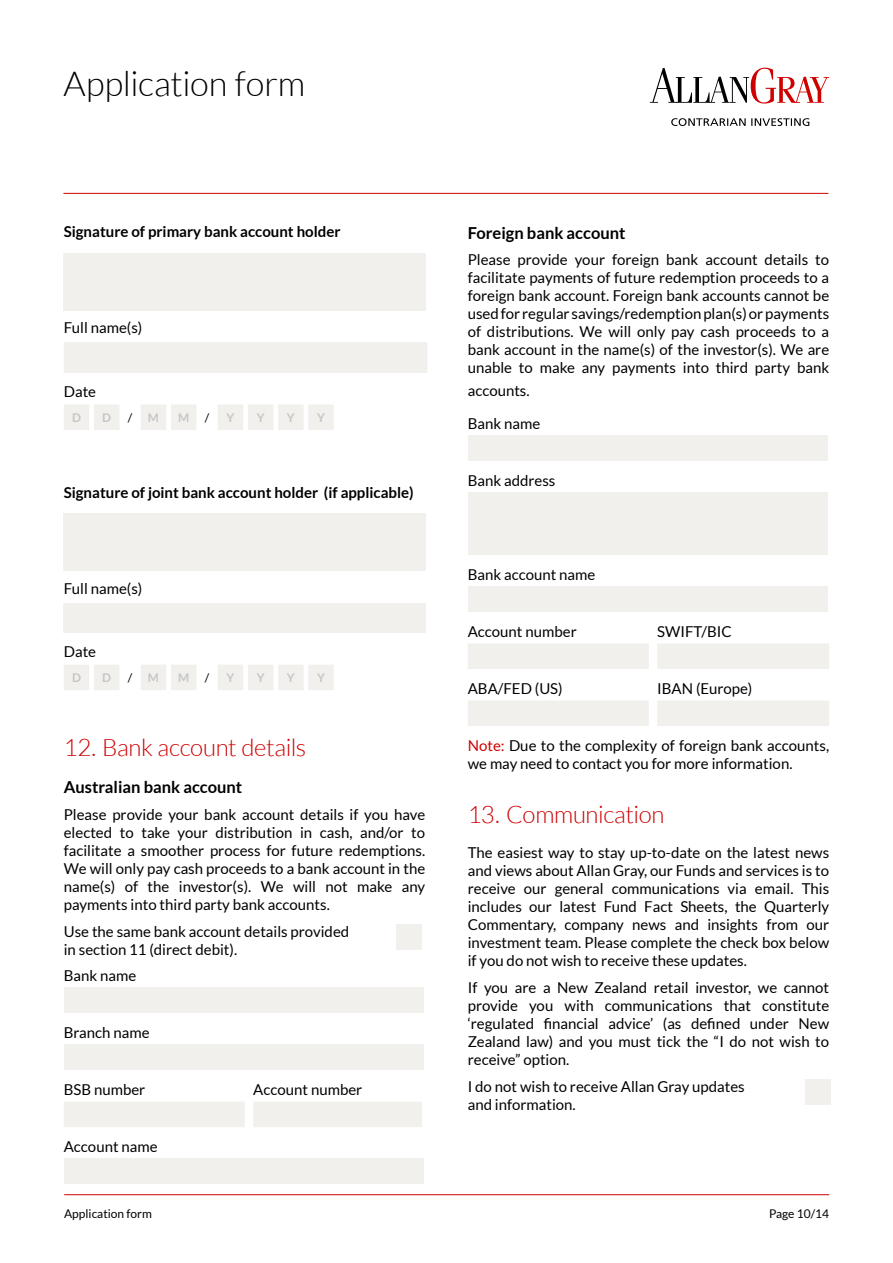
<style>
.page{position:relative;width:893px;height:1263px;background:#fff}
.page>*{position:absolute;margin:0;border:0;box-sizing:border-box;transform-origin:0 0}
.t1{font:300 34.5px "Lato";letter-spacing:-.005em;color:#000}
.t2{font:300 24px "Lato";letter-spacing:-.015em;color:#cf0000}
.t3{font:700 16.5px "Lato";color:#000}
.t4{font:15px/18px "Lato";color:#000;text-align:justify}
.t5{font:700 15px "Lato";color:#000}
.t6{font:12px "Lato";color:#000}
.t7{font:700 12px "Lato";color:#c5c6c6}
.s1{color:#cf0000}
</style>
<div class="page">
<hr style="left:64px;top:1194px;width:765px;height:1px;background:#cf0000">
<hr style="left:63px;top:193px;width:765px;height:1px;background:#cf0000">
<svg style="left:671px;top:118px;width:138px;height:8px"></svg>
<svg style="left:650px;top:68px;width:179px;height:36px"></svg>
<div style="left:64px;top:254px;width:362px;height:57px;background:#f1f0ed"></div>
<div style="left:64px;top:342px;width:363px;height:31px;background:#f1f0ed"></div>
<svg style="left:64px;top:405px;width:270px;height:25px"></svg>
<div style="left:64px;top:514px;width:362px;height:57px;background:#f1f0ed"></div>
<div style="left:64px;top:604px;width:362px;height:29px;background:#f1f0ed"></div>
<svg style="left:64px;top:665px;width:270px;height:25px"></svg>
<div style="left:396px;top:924px;width:26px;height:26px;background:#f1f0ed"></div>
<div style="left:64px;top:987px;width:360px;height:26px;background:#f1f0ed"></div>
<div style="left:64px;top:1044px;width:360px;height:26px;background:#f1f0ed"></div>
<div style="left:64px;top:1102px;width:358px;height:25px;background:#f1f0ed"></div>
<div style="left:64px;top:1159px;width:360px;height:25px;background:#f1f0ed"></div>
<div style="left:468px;top:436px;width:360px;height:25px;background:#f1f0ed"></div>
<div style="left:468px;top:493px;width:360px;height:62px;background:#f1f0ed"></div>
<div style="left:468px;top:586px;width:360px;height:26px;background:#f1f0ed"></div>
<div style="left:468px;top:644px;width:361px;height:25px;background:#f1f0ed"></div>
<div style="left:468px;top:701px;width:361px;height:25px;background:#f1f0ed"></div>
<div style="left:805px;top:1079px;width:25px;height:25px;background:#f1f0ed"></div>
<h1 class="t1" style="left:63px;top:65px;width:243px">Application form</h1>
<p class="t5" style="left:64px;top:223px;width:278px">Signature of primary bank account holder</p>
<p class="t4" style="left:64px;top:319px;width:80px">Full name(s)</p>
<p class="t4" style="left:64px;top:383px;width:34px">Date</p>
<p class="t7" style="left:72px;top:411px;width:10px">D</p>
<p class="t7" style="left:102px;top:411px;width:10px">D</p>
<p class="t6" style="left:128px;top:411px;width:6px">/</p>
<p class="t7" style="left:148px;top:411px;width:13px">M</p>
<p class="t7" style="left:178px;top:411px;width:13px">M</p>
<p class="t6" style="left:205px;top:411px;width:6px">/</p>
<p class="t7" style="left:227px;top:411px;width:9px">Y</p>
<p class="t7" style="left:257px;top:411px;width:9px">Y</p>
<p class="t7" style="left:287px;top:411px;width:9px">Y</p>
<p class="t7" style="left:317px;top:411px;width:9px">Y</p>
<p class="t5" style="left:64px;top:483px;width:351px">Signature of joint bank account holder (if applicable)</p>
<p class="t4" style="left:64px;top:579px;width:80px">Full name(s)</p>
<p class="t4" style="left:64px;top:643px;width:34px">Date</p>
<p class="t7" style="left:72px;top:671px;width:10px">D</p>
<p class="t7" style="left:102px;top:671px;width:10px">D</p>
<p class="t6" style="left:128px;top:671px;width:6px">/</p>
<p class="t7" style="left:148px;top:671px;width:13px">M</p>
<p class="t7" style="left:178px;top:671px;width:13px">M</p>
<p class="t6" style="left:205px;top:671px;width:6px">/</p>
<p class="t7" style="left:227px;top:671px;width:9px">Y</p>
<p class="t7" style="left:257px;top:671px;width:9px">Y</p>
<p class="t7" style="left:287px;top:671px;width:9px">Y</p>
<p class="t7" style="left:317px;top:671px;width:9px">Y</p>
<h2 class="t2" style="left:64px;top:735px;width:244px">12. Bank account details</h2>
<p class="t3" style="left:64px;top:778px;width:180px">Australian bank account</p>
<p class="t4" style="left:64px;top:805px;width:363px">Please provide your bank account details if you have elected to take your distribution in cash, and/or to facilitate a smoother process for future redemptions.<br>We will only pay cash proceeds to a bank account in the name(s) of the investor(s). We will not make any payments into third party bank accounts.</p>
<p class="t4" style="left:64px;top:922px;width:287px">Use the same bank account details provided in section 11 (direct debit).</p>
<p class="t4" style="left:64px;top:966px;width:74px">Bank name</p>
<p class="t4" style="left:64px;top:1023px;width:87px">Branch name</p>
<p class="t4" style="left:64px;top:1080px;width:83px">BSB number</p>
<p class="t4" style="left:253px;top:1080px;width:111px">Account number</p>
<p class="t4" style="left:64px;top:1137px;width:95px">Account name</p>
<p class="t3" style="left:468px;top:223px;width:159px">Foreign bank account</p>
<p class="t4" style="left:468px;top:251px;width:363px">Please provide your foreign bank account details to facilitate payments of future redemption proceeds to a foreign bank account. Foreign bank accounts cannot be used for regular savings/redemption plan(s) or payments of distributions. We will only pay cash proceeds to a bank account in the name(s) of the investor(s). We are unable to make any payments into third party bank</p>
<p class="t4" style="left:468px;top:381px;width:63px">accounts.</p>
<p class="t4" style="left:468px;top:414px;width:74px">Bank name</p>
<p class="t4" style="left:468px;top:471px;width:89px">Bank address</p>
<p class="t4" style="left:468px;top:565px;width:129px">Bank account name</p>
<p class="t4" style="left:468px;top:622px;width:111px">Account number</p>
<p class="t4" style="left:657px;top:622px;width:76px">SWIFT/BIC</p>
<p class="t4" style="left:468px;top:679px;width:96px">ABA/FED (US)</p>
<p class="t4" style="left:657px;top:679px;width:97px">IBAN (Europe)</p>
<p class="t4" style="left:468px;top:736px;width:363px"><span class="s1">Note:</span> Due to the complexity of foreign bank accounts, we may need to contact you for more information.</p>
<h2 class="t2" style="left:468px;top:801px;width:198px">13. Communication</h2>
<p class="t4" style="left:468px;top:843px;width:363px">The easiest way to stay up-to-date on the latest news and views about Allan Gray, our Funds and services is to receive our general communications via email. This includes our latest Fund Fact Sheets, the Quarterly Commentary, company news and insights from our investment team. Please complete the check box below if you do not wish to receive these updates.</p>
<p class="t4" style="left:468px;top:978px;width:363px">If you are a New Zealand retail investor, we cannot provide you with communications that constitute ‘regulated financial advice’ (as defined under New Zealand law) and you must tick the “I do not wish to receive” option.</p>
<p class="t4" style="left:468px;top:1077px;width:279px">I do not wish to receive Allan Gray updates and information.</p>
<p class="t6" style="left:64px;top:1206px;width:89px">Application form</p>
<p class="t6" style="left:769px;top:1206px;width:62px">Page 10/14</p>
</div>
